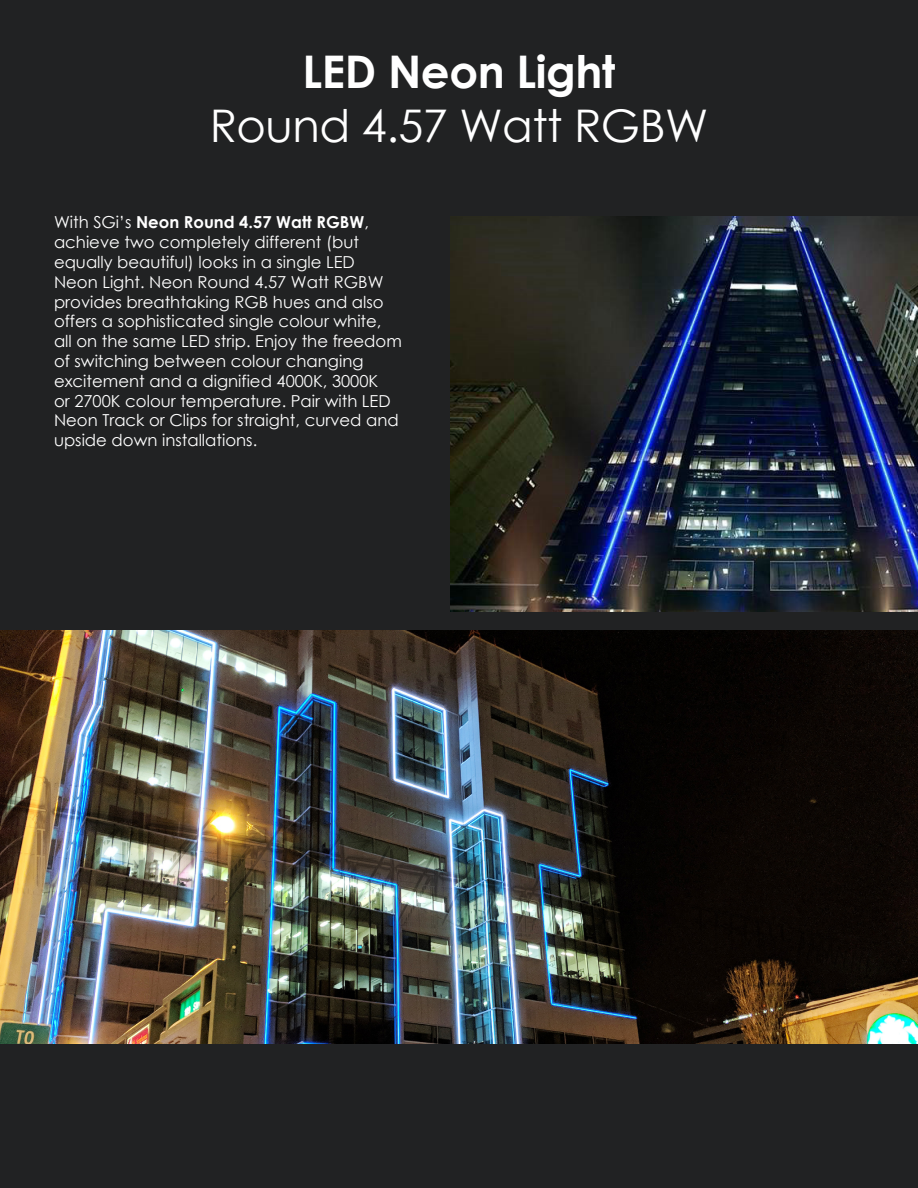
<style>
.page{position:relative;width:918px;height:1188px;background:#212223}
.page>*{position:absolute;margin:0;border:0;box-sizing:border-box;transform-origin:0 0}
.t1{font:45px "Century Gothic";letter-spacing:-.01em;color:#fff}
.t2{font:700 45px "Century Gothic";letter-spacing:-.01em;color:#fff}
.t3{font:16.5px/19.8px "Century Gothic";color:#fff}
.s1{font-weight:700}
</style>
<div class="page">
<img style="left:450px;top:216px;width:468px;height:396px">
<img style="left:0;top:630px;width:918px;height:414px">
<h1 class="t2" style="left:303px;top:37px;width:314px">LED Neon Light</h1>
<h1 class="t1" style="left:210px;top:94px;width:500px">Round 4.57 Watt RGBW</h1>
<p class="t3" style="left:54px;top:212px;width:349px">With SGi’s <span class="s1">Neon Round 4.57 Watt RGBW</span>, achieve two completely different (but equally beautiful) looks in a single LED Neon Light. Neon Round 4.57 Watt RGBW provides breathtaking RGB hues and also offers a sophisticated single colour white, all on the same LED strip. Enjoy the freedom of switching between colour changing excitement and a dignified 4000K, 3000K<br>or 2700K colour temperature. Pair with LED Neon Track or Clips for straight, curved and upside down installations.</p>
</div>
